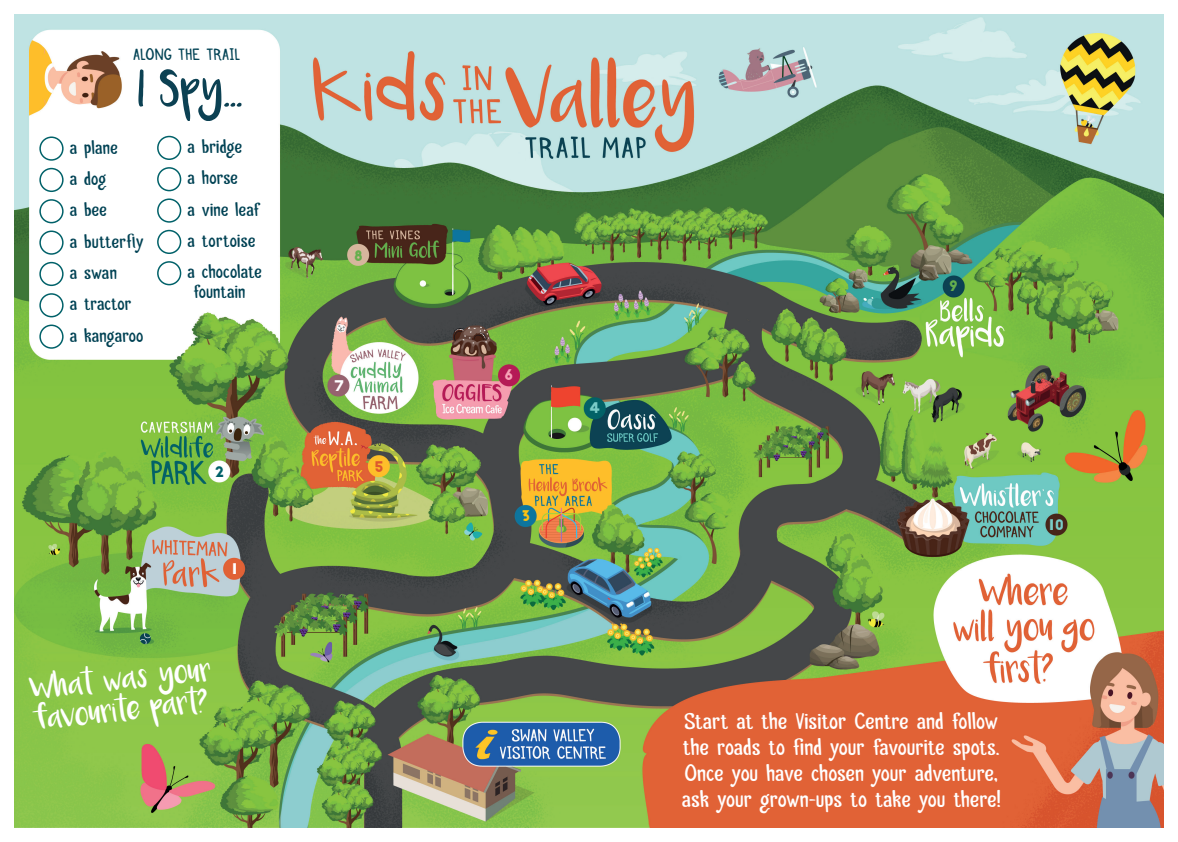
<style>
.page{position:relative;width:1178px;height:842px;background:#fff}
.page>*{position:absolute;margin:0;border:0;box-sizing:border-box;transform-origin:0 0}
.t1{font:28.2px/26px "Palitoon";letter-spacing:-.03em;color:#fff;text-align:justify}
.t2{font:23px/31.3px "Palitoon";letter-spacing:-.025em;color:#004254}
.t3{font:20px "Palitoon";color:#004254}
.t4{font:18px/30.6px "Luna";color:#fff}
.t5{font:14.4px "Big John";color:#7accc8}
.t6{font:14.4px "Big John";color:#fff}
.t7{font:14.4px "Big John";color:#65af4d}
.t8{font:14.4px "Big John";color:#006169}
.t9{font:14.4px "Big John";color:#dd582e}
.t10{font:14.4px "Big John";color:#fec210}
.t11{font:14.4px "Big John";color:#f6a2b6}
</style>
<div class="page">
<img style="left:14px;top:14px;width:1150px;height:814px">
<div style="left:39px;top:136px;width:25px;height:25px;border:2px solid #006169;border-radius:50%"></div>
<div style="left:39px;top:168px;width:25px;height:24px;border:2px solid #006169;border-radius:50%"></div>
<div style="left:39px;top:199px;width:25px;height:24px;border:2px solid #006169;border-radius:50%"></div>
<div style="left:39px;top:230px;width:25px;height:25px;border:2px solid #006169;border-radius:50%"></div>
<div style="left:39px;top:262px;width:25px;height:24px;border:2px solid #006169;border-radius:50%"></div>
<div style="left:39px;top:293px;width:25px;height:24px;border:2px solid #006169;border-radius:50%"></div>
<div style="left:39px;top:325px;width:25px;height:24px;border:2px solid #006169;border-radius:50%"></div>
<div style="left:157px;top:136px;width:24px;height:24px;border:2px solid #006169;border-radius:50%"></div>
<div style="left:157px;top:167px;width:24px;height:24px;border:2px solid #006169;border-radius:50%"></div>
<div style="left:157px;top:198px;width:24px;height:25px;border:2px solid #006169;border-radius:50%"></div>
<div style="left:157px;top:230px;width:24px;height:24px;border:2px solid #006169;border-radius:50%"></div>
<div style="left:157px;top:261px;width:24px;height:24px;border:2px solid #006169;border-radius:50%"></div>
<div style="left:128px;top:52px;width:119px;height:59px;background:#fff"></div>
<svg style="left:138px;top:69px;width:103px;height:52px"></svg>
<p class="t3" style="left:133px;top:42px;width:109px">ALONG THE TRAIL</p>
<p class="t2" style="left:70px;top:131px;width:76px">a plane<br>a dog<br>a bee<br>a butterfly a swan<br>a tractor a kangaroo</p>
<p class="t2" style="left:187px;top:130px;width:77px">a bridge<br>a horse<br>a vine leaf a tortoise a chocolate</p>
<p class="t2" style="left:193px;top:276px;width:54px">fountain</p>
<p class="t8" style="left:215px;top:466px;width:11px">2</p>
<p class="t6" style="left:231px;top:563px;width:9px">1</p>
<p class="t4" style="left:29px;top:678px;width:184px;rotate:-6deg">What was your favourite part?</p>
<p class="t7" style="left:354px;top:249px;width:11px">8</p>
<p class="t6" style="left:335px;top:379px;width:11px">7</p>
<p class="t9" style="left:375px;top:460px;width:11px">5</p>
<p class="t11" style="left:504px;top:368px;width:11px">6</p>
<p class="t10" style="left:521px;top:510px;width:11px">3</p>
<p class="t5" style="left:590px;top:401px;width:11px">4</p>
<p class="t7" style="left:949px;top:279px;width:11px">9</p>
<p class="t5" style="left:1048px;top:518px;width:18px">10</p>
<p class="t1" style="left:681px;top:708px;width:321px">Start at the Visitor Centre and follow the roads to find your favourite spots.<br>Once you have chosen your adventure, ask your grown-ups to take you there!</p>
</div>
